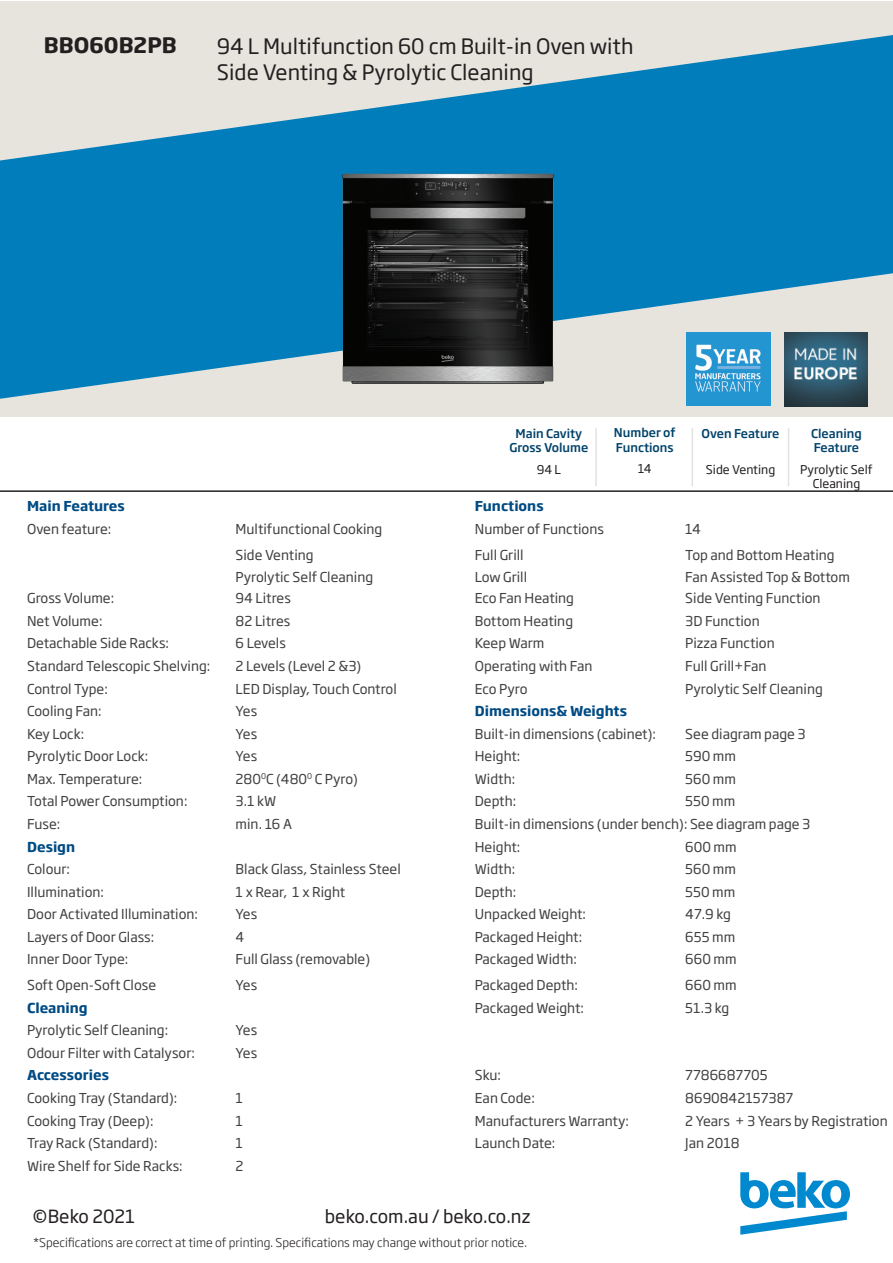
<style>
.page{position:relative;width:893px;height:1263px;background:#fff}
.page>*{position:absolute;margin:0;border:0;box-sizing:border-box;transform-origin:0 0}
.t1{font:21px "Soho Gothic Pro";color:#231f20}
.t2{font:700 21px "Soho Gothic Pro";color:#231f20}
.t3{font:18px "Soho Gothic Pro";color:#231f20}
.t4{font:13.5px "Soho Gothic Pro";color:#404040}
.t5{font:13.5px "Soho Gothic Pro";color:#403f40}
.t6{font:700 13.5px "Soho Gothic Pro";color:#004b84}
.t7{font:13.5px "Soho Gothic Pro";letter-spacing:-.02em;color:#404040}
.t8{font:300 12px "Soho Gothic Pro";color:#231f20}
.t9{font:500 12px/14.4px "Soho Gothic Pro";color:#01426a}
.t10{font:12px/14.4px "Soho Gothic Pro";color:#231f20;text-align:center}
</style>
<div class="page">
<div style="left:0;top:1px;width:893px;height:416px;background:#e6e4dd"></div>
<svg style="left:0;top:35px;width:893px;height:364px;fill:#007dba"></svg>
<img style="left:686px;top:332px;width:84px;height:73px">
<img style="left:784px;top:332px;width:84px;height:74px">
<svg style="left:740px;top:1172px;width:110px;height:63px"></svg>
<hr style="left:0;top:490px;width:893px;height:2px;background:#231f20">
<img style="left:334px;top:96px;width:229px;height:303px">
<hr style="left:595px;top:428px;width:2px;height:58px;background:#e5e2dd">
<hr style="left:692px;top:428px;width:1px;height:58px;background:#e5e2dd">
<hr style="left:788px;top:428px;width:1px;height:58px;background:#e5e2dd">
<p class="t2" style="left:44px;top:29px;width:134px">BBO60B2PB</p>
<p class="t1" style="left:217px;top:30px;width:418px">94 L Multifunction 60 cm Built-in Oven with</p>
<p class="t1" style="left:217px;top:56px;width:318px">Side Venting &amp; Pyrolytic Cleaning</p>
<p class="t9" style="left:509px;top:425px;width:80px;text-align:center">Main Cavity<br>Gross Volume</p>
<p class="t10" style="left:537px;top:461px;width:26px">94 L</p>
<p class="t9" style="left:614px;top:425px;width:63px">Number of<br>Functions</p>
<p class="t10" style="left:638px;top:461px;width:15px">14</p>
<p class="t9" style="left:702px;top:425px;width:79px">Oven Feature</p>
<p class="t10" style="left:706px;top:461px;width:71px">Side Venting</p>
<p class="t9" style="left:811px;top:425px;width:52px">Cleaning<br>Feature</p>
<p class="t10" style="left:800px;top:461px;width:74px">Pyrolytic Self<br>Cleaning</p>
<p class="t6" style="left:27px;top:495px;width:99px">Main Features</p>
<p class="t6" style="left:475px;top:495px;width:70px">Functions</p>
<p class="t5" style="left:27px;top:518px;width:86px">Oven feature:</p>
<p class="t5" style="left:236px;top:518px;width:148px">Multifunctional Cooking</p>
<p class="t5" style="left:475px;top:518px;width:131px">Number of Functions</p>
<p class="t4" style="left:685px;top:518px;width:17px">14</p>
<p class="t5" style="left:236px;top:544px;width:80px">Side Venting</p>
<p class="t4" style="left:475px;top:544px;width:50px">Full Grill</p>
<p class="t4" style="left:685px;top:544px;width:151px">Top and Bottom Heating</p>
<p class="t5" style="left:27px;top:588px;width:89px">Gross Volume:</p>
<p class="t5" style="left:236px;top:567px;width:139px">Pyrolytic Self Cleaning</p>
<p class="t4" style="left:236px;top:588px;width:57px">94 Litres</p>
<p class="t4" style="left:475px;top:567px;width:54px">Low Grill</p>
<p class="t4" style="left:475px;top:588px;width:101px">Eco Fan Heating</p>
<p class="t4" style="left:685px;top:567px;width:166px">Fan Assisted Top &amp; Bottom</p>
<p class="t4" style="left:685px;top:588px;width:137px">Side Venting Function</p>
<p class="t5" style="left:27px;top:610px;width:77px">Net Volume:</p>
<p class="t5" style="left:236px;top:610px;width:56px">82 Litres</p>
<p class="t4" style="left:475px;top:610px;width:100px">Bottom Heating</p>
<p class="t4" style="left:685px;top:610px;width:76px">3D Function</p>
<p class="t5" style="left:27px;top:633px;width:143px">Detachable Side Racks:</p>
<p class="t4" style="left:236px;top:633px;width:52px">6 Levels</p>
<p class="t4" style="left:475px;top:633px;width:71px">Keep Warm</p>
<p class="t4" style="left:685px;top:633px;width:91px">Pizza Function</p>
<p class="t4" style="left:27px;top:655px;width:185px">Standard Telescopic Shelving:</p>
<p class="t7" style="left:236px;top:655px;width:127px">2 Levels (Level 2 &amp;3)</p>
<p class="t4" style="left:475px;top:655px;width:119px">Operating with Fan</p>
<p class="t4" style="left:685px;top:655px;width:83px">Full Grill+Fan</p>
<p class="t4" style="left:27px;top:678px;width:82px">Control Type:</p>
<p class="t4" style="left:236px;top:678px;width:163px">LED Display, Touch Control</p>
<p class="t4" style="left:475px;top:678px;width:54px">Eco Pyro</p>
<p class="t4" style="left:685px;top:678px;width:139px">Pyrolytic Self Cleaning</p>
<p class="t4" style="left:27px;top:701px;width:76px">Cooling Fan:</p>
<p class="t4" style="left:236px;top:701px;width:23px">Yes</p>
<p class="t6" style="left:475px;top:700px;width:154px">Dimensions&amp; Weights</p>
<p class="t4" style="left:27px;top:723px;width:59px">Key Lock:</p>
<p class="t4" style="left:236px;top:723px;width:23px">Yes</p>
<p class="t4" style="left:475px;top:723px;width:183px">Built-in dimensions (cabinet):</p>
<p class="t4" style="left:685px;top:723px;width:122px">See diagram page 3</p>
<p class="t4" style="left:27px;top:746px;width:123px">Pyrolytic Door Lock:</p>
<p class="t4" style="left:236px;top:746px;width:23px">Yes</p>
<p class="t4" style="left:475px;top:746px;width:47px">Height:</p>
<p class="t4" style="left:685px;top:746px;width:52px">590 mm</p>
<p class="t4" style="left:27px;top:768px;width:117px">Max. Temperature:</p>
<p class="t4" style="left:236px;top:768px;width:124px">280<sup>0</sup>C (480<sup>0</sup> C Pyro)</p>
<p class="t4" style="left:475px;top:768px;width:42px">Width:</p>
<p class="t4" style="left:685px;top:768px;width:52px">560 mm</p>
<p class="t4" style="left:27px;top:791px;width:162px">Total Power Consumption:</p>
<p class="t4" style="left:236px;top:791px;width:42px">3.1 kW</p>
<p class="t4" style="left:475px;top:791px;width:43px">Depth:</p>
<p class="t4" style="left:685px;top:791px;width:52px">550 mm</p>
<p class="t4" style="left:27px;top:813px;width:35px">Fuse:</p>
<p class="t4" style="left:236px;top:813px;width:58px">min. 16 A</p>
<p class="t4" style="left:475px;top:813px;width:337px">Built-in dimensions (under bench): See diagram page 3</p>
<p class="t6" style="left:27px;top:836px;width:50px">Design</p>
<p class="t4" style="left:475px;top:836px;width:47px">Height:</p>
<p class="t4" style="left:685px;top:836px;width:53px">600 mm</p>
<p class="t4" style="left:27px;top:859px;width:44px">Colour:</p>
<p class="t4" style="left:236px;top:859px;width:167px">Black Glass, Stainless Steel</p>
<p class="t4" style="left:475px;top:859px;width:42px">Width:</p>
<p class="t4" style="left:685px;top:859px;width:52px">560 mm</p>
<p class="t4" style="left:27px;top:881px;width:78px">Illumination:</p>
<p class="t4" style="left:236px;top:881px;width:111px">1 x Rear, 1 x Right</p>
<p class="t4" style="left:475px;top:881px;width:43px">Depth:</p>
<p class="t4" style="left:685px;top:881px;width:52px">550 mm</p>
<p class="t4" style="left:27px;top:904px;width:172px">Door Activated Illumination:</p>
<p class="t4" style="left:236px;top:904px;width:23px">Yes</p>
<p class="t4" style="left:475px;top:904px;width:113px">Unpacked Weight:</p>
<p class="t4" style="left:685px;top:904px;width:47px">47.9 kg</p>
<p class="t4" style="left:27px;top:926px;width:129px">Layers of Door Glass:</p>
<p class="t4" style="left:236px;top:926px;width:10px">4</p>
<p class="t4" style="left:475px;top:926px;width:109px">Packaged Height:</p>
<p class="t4" style="left:685px;top:926px;width:52px">655 mm</p>
<p class="t4" style="left:27px;top:949px;width:103px">Inner Door Type:</p>
<p class="t4" style="left:236px;top:949px;width:136px">Full Glass (removable)</p>
<p class="t4" style="left:475px;top:949px;width:104px">Packaged Width:</p>
<p class="t4" style="left:685px;top:949px;width:53px">660 mm</p>
<p class="t4" style="left:27px;top:974px;width:131px">Soft Open-Soft Close</p>
<p class="t4" style="left:236px;top:974px;width:23px">Yes</p>
<p class="t4" style="left:475px;top:974px;width:105px">Packaged Depth:</p>
<p class="t4" style="left:685px;top:974px;width:53px">660 mm</p>
<p class="t6" style="left:27px;top:997px;width:62px">Cleaning</p>
<p class="t4" style="left:475px;top:997px;width:111px">Packaged Weight:</p>
<p class="t4" style="left:685px;top:997px;width:45px">51.3 kg</p>
<p class="t4" style="left:27px;top:1020px;width:143px">Pyrolytic Self Cleaning:</p>
<p class="t4" style="left:236px;top:1020px;width:23px">Yes</p>
<p class="t4" style="left:27px;top:1042px;width:169px">Odour Filter with Catalysor:</p>
<p class="t4" style="left:236px;top:1042px;width:23px">Yes</p>
<p class="t6" style="left:27px;top:1065px;width:83px">Accessories</p>
<p class="t4" style="left:475px;top:1065px;width:28px">Sku:</p>
<p class="t4" style="left:685px;top:1065px;width:84px">7786687705</p>
<p class="t4" style="left:27px;top:1087px;width:152px">Cooking Tray (Standard):</p>
<p class="t4" style="left:236px;top:1087px;width:9px">1</p>
<p class="t4" style="left:475px;top:1087px;width:62px">Ean Code:</p>
<p class="t4" style="left:685px;top:1087px;width:109px">8690842157387</p>
<p class="t4" style="left:27px;top:1110px;width:128px">Cooking Tray (Deep):</p>
<p class="t4" style="left:236px;top:1110px;width:9px">1</p>
<p class="t4" style="left:475px;top:1110px;width:156px">Manufacturers Warranty:</p>
<p class="t4" style="left:685px;top:1110px;width:204px">2 Years + 3 Years by Registration</p>
<p class="t4" style="left:27px;top:1133px;width:132px">Tray Rack (Standard):</p>
<p class="t4" style="left:236px;top:1133px;width:9px">1</p>
<p class="t4" style="left:475px;top:1133px;width:82px">Launch Date:</p>
<p class="t4" style="left:685px;top:1133px;width:56px">Jan 2018</p>
<p class="t4" style="left:27px;top:1155px;width:157px">Wire Shelf for Side Racks:</p>
<p class="t4" style="left:236px;top:1155px;width:9px">2</p>
<p class="t3" style="left:33px;top:1202px;width:104px">©Beko 2021</p>
<p class="t3" style="left:325px;top:1202px;width:207px">beko.com.au / beko.co.nz</p>
<p class="t8" style="left:33px;top:1233px;width:495px">*Specifications are correct at time of printing. Specifications may change without prior notice.</p>
</div>
